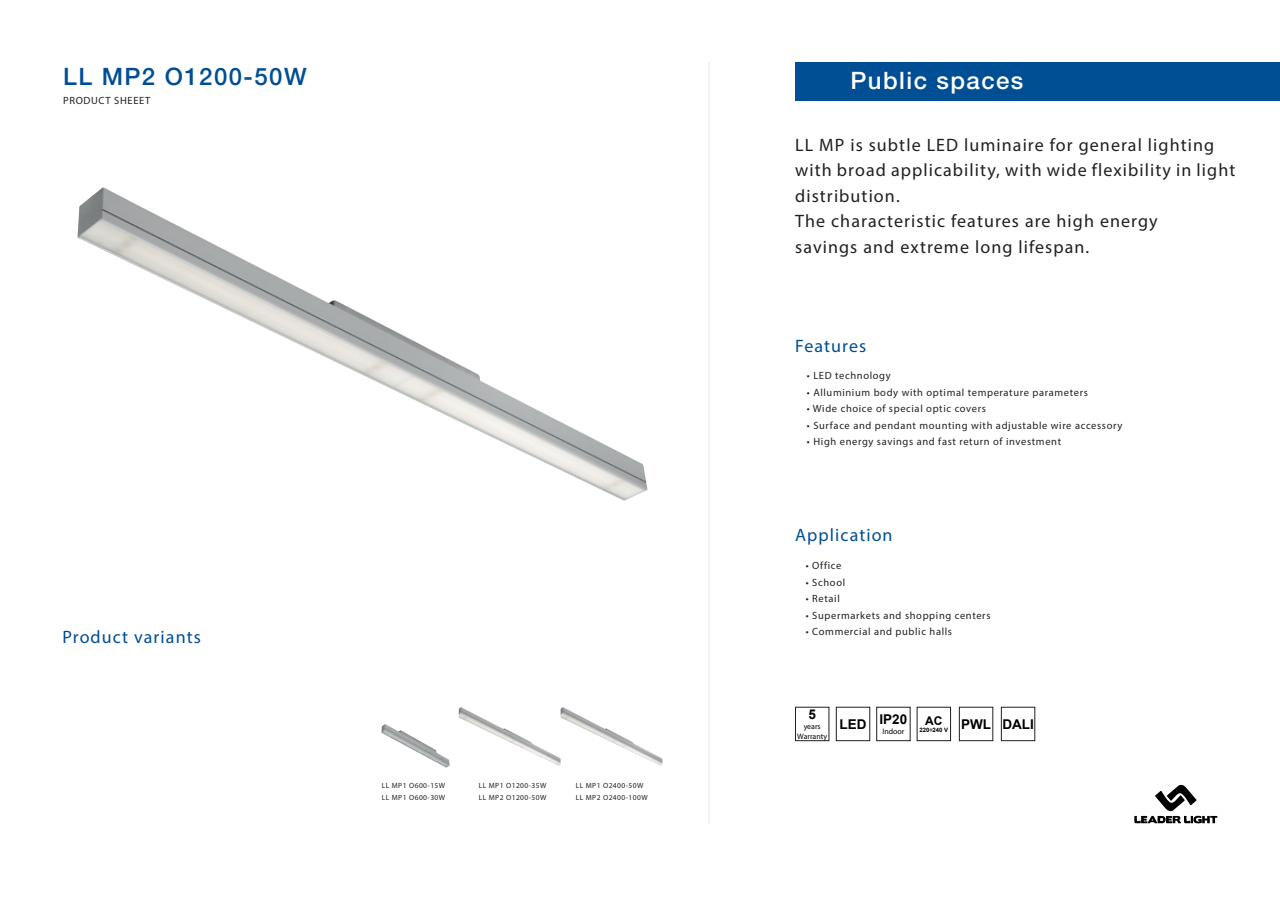
<style>
.page{position:relative;width:1280px;height:910px;background:#fff}
.page>*{position:absolute;margin:0;border:0;box-sizing:border-box;transform-origin:0 0}
.t1{font:500 24px "Helvetica Neue";letter-spacing:.06em;color:#004e93}
.t2{font:500 24px "Helvetica Neue";letter-spacing:.06em;color:#fff}
.t3{font:18px/25.5px "Myriad Pro";letter-spacing:.06em;color:#231f20}
.t4{font:18px "Myriad Pro";letter-spacing:.06em;color:#004e93}
.t5{font:700 13.5px "Arial";color:#000}
.t6{font:700 12px "Arial";color:#000}
.t7{font:10.5px "Myriad Pro";letter-spacing:.06em;color:#231f20}
.t8{font:7.8px "Myriad Pro";color:#000}
.t9{font:7.5px "Myriad Pro";letter-spacing:.06em;color:#231f20}
.t10{font:700 6px "Arial";color:#000}
</style>
<div class="page">
<div style="left:795px;top:62px;width:485px;height:39px;background:#004e93"></div>
<hr style="left:709px;top:62px;width:1px;height:762px;background:#f2f3f4">
<svg style="left:1134px;top:785px;width:83px;height:38px"></svg>
<img style="left:77px;top:187px;width:570px;height:314px">
<img style="left:381px;top:724px;width:69px;height:44px">
<img style="left:459px;top:707px;width:203px;height:59px">
<div style="left:795px;top:707px;width:34px;height:34px;border:1px solid #231f20"></div>
<div style="left:876px;top:707px;width:34px;height:34px;border:1px solid #231f20"></div>
<div style="left:917px;top:707px;width:34px;height:34px;border:1px solid #231f20"></div>
<div style="left:836px;top:707px;width:34px;height:34px;border:1px solid #231f20"></div>
<div style="left:959px;top:707px;width:34px;height:34px;border:1px solid #231f20"></div>
<div style="left:1001px;top:707px;width:34px;height:34px;border:1px solid #231f20"></div>
<p class="t1" style="left:63px;top:57px;width:245px">LL MP2 O1200-50W</p>
<p class="t2" style="left:850px;top:61px;width:174px">Public spaces</p>
<p class="t7" style="left:63px;top:94px;width:89px">PRODUCT SHEEET</p>
<p class="t4" style="left:63px;top:626px;width:140px">Product variants</p>
<p class="t9" style="left:382px;top:781px;width:65px">LL MP1 O600-15W</p>
<p class="t9" style="left:382px;top:793px;width:65px">LL MP1 O600-30W</p>
<p class="t9" style="left:479px;top:781px;width:69px">LL MP1 O1200-35W</p>
<p class="t9" style="left:479px;top:793px;width:69px">LL MP2 O1200-50W</p>
<p class="t9" style="left:576px;top:781px;width:69px">LL MP1 O2400-50W</p>
<p class="t9" style="left:576px;top:793px;width:74px">LL MP2 O2400-100W</p>
<p class="t3" style="left:795px;top:132px;width:442px">LL MP is subtle LED luminaire for general lighting with broad applicability, with wide flexibility in light distribution.</p>
<p class="t3" style="left:795px;top:208px;width:364px">The characteristic features are high energy</p>
<p class="t3" style="left:795px;top:234px;width:296px">savings and extreme long lifespan.</p>
<p class="t4" style="left:795px;top:335px;width:73px">Features</p>
<p class="t7" style="left:807px;top:369px;width:85px">• LED technology</p>
<p class="t7" style="left:807px;top:386px;width:282px">• Alluminium body with optimal temperature parameters</p>
<p class="t7" style="left:807px;top:402px;width:181px">• Wide choice of special optic covers</p>
<p class="t7" style="left:807px;top:419px;width:317px">• Surface and pendant mounting with adjustable wire accessory</p>
<p class="t7" style="left:807px;top:435px;width:256px">• High energy savings and fast return of investment</p>
<p class="t4" style="left:795px;top:524px;width:99px">Application</p>
<p class="t7" style="left:806px;top:559px;width:37px">• Office</p>
<p class="t7" style="left:806px;top:576px;width:41px">• School</p>
<p class="t7" style="left:806px;top:592px;width:36px">• Retail</p>
<p class="t7" style="left:806px;top:609px;width:186px">• Supermarkets and shopping centers</p>
<p class="t7" style="left:806px;top:625px;width:148px">• Commercial and public halls</p>
<p class="t5" style="left:808px;top:704px;width:9px">5</p>
<p class="t8" style="left:804px;top:721px;width:19px">years</p>
<p class="t8" style="left:797px;top:732px;width:31px">Warranty</p>
<p class="t5" style="left:839px;top:715px;width:29px">LED</p>
<p class="t5" style="left:879px;top:709px;width:29px">IP20</p>
<p class="t8" style="left:882px;top:726px;width:23px">Indoor</p>
<p class="t6" style="left:925px;top:712px;width:19px">AC</p>
<p class="t10" style="left:919px;top:726px;width:30px">220÷240 V</p>
<p class="t5" style="left:961px;top:715px;width:31px">PWL</p>
<p class="t5" style="left:1002px;top:715px;width:33px">DALI</p>
</div>
